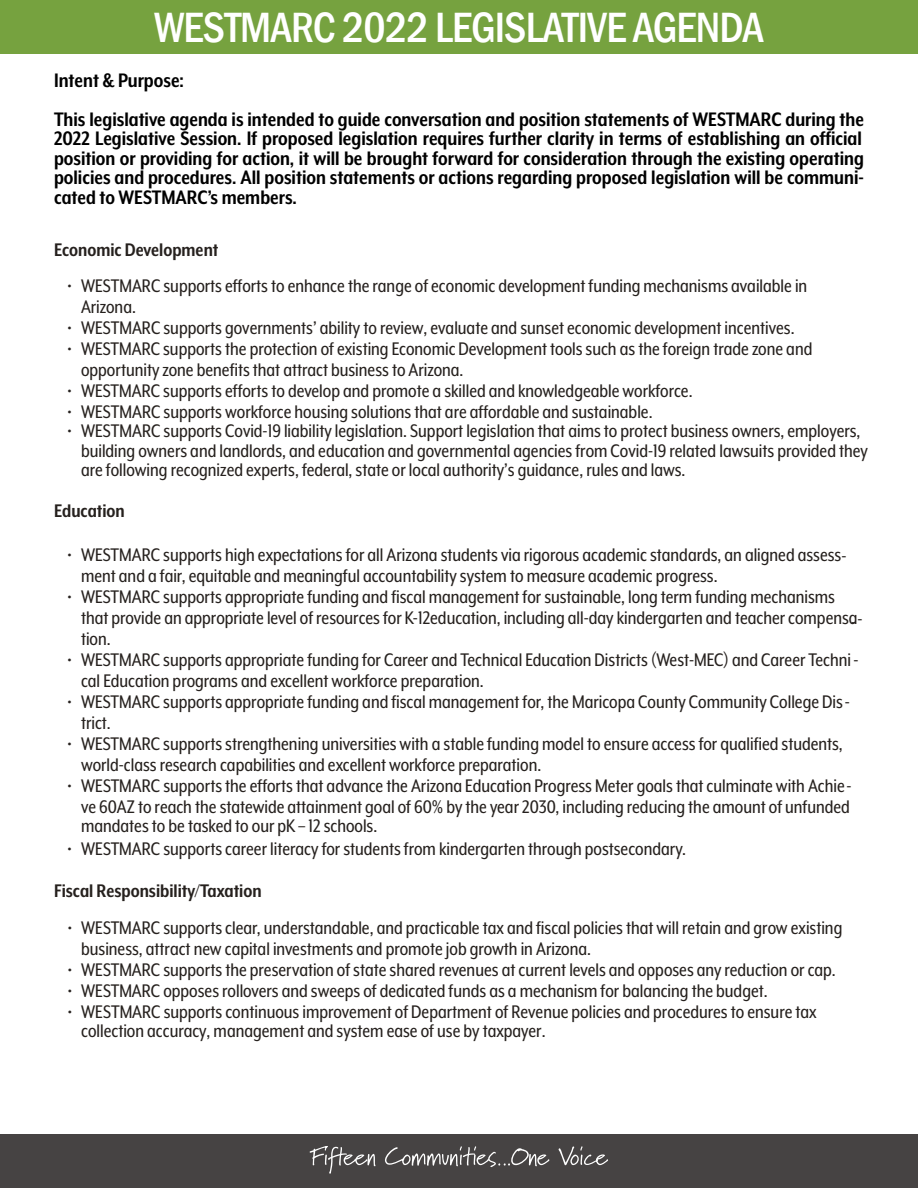
<style>
.page{position:relative;width:918px;height:1188px;background:#fff}
.page>*{position:absolute;margin:0;border:0;box-sizing:border-box;transform-origin:0 0}
.t1{font:500 condensed 43.5px "Franklin Gothic";letter-spacing:-.02em;color:#fff}
.t2{font:700 22.5px/19.5px "Mr Eaves XL Mod Nar OT";color:#000}
.t3{font:21px/21px "Mr Eaves XL Mod Nar OT";color:#26211e}
.t4{font:700 21px "Mr Eaves XL Mod Nar OT";color:#26211e}
</style>
<div class="page">
<div style="left:0;top:0;width:918px;height:54px;background:#76a23f"></div>
<div style="left:0;top:1134px;width:918px;height:54px;background:#464343"></div>
<svg style="left:310px;top:1146px;width:298px;height:28px"></svg>
<h1 class="t1" style="left:154px;top:-1px;width:611px">WESTMARC 2022 LEGISLATIVE AGENDA</h1>
<p class="t2" style="left:54px;top:61px;width:811px;line-height:39px">Intent &amp; Purpose:<br>This legislative agenda is intended to guide conversation and position statements of WESTMARC during the</p>
<p class="t2" style="left:54px;top:129px;width:812px;text-align:justify">2022 Legislative Session. If proposed legislation requires further clarity in terms of establishing an official position or providing for action, it will be brought forward for consideration through the existing operating policies and procedures. All position statements or actions regarding proposed legislation will be communi&shy;cated to WESTMARC’s members.</p>
<p class="t4" style="left:54px;top:240px;width:166px">Economic Development</p>
<p class="t3" style="left:81px;top:276px;width:728px;text-indent:-13px">• WESTMARC supports efforts to enhance the range of economic development funding mechanisms available in<br>Arizona.</p>
<p class="t3" style="left:67px;top:318px;width:729px">• WESTMARC supports governments’ ability to review, evaluate and sunset economic development incentives.</p>
<p class="t3" style="left:81px;top:339px;width:733px;text-indent:-14px">• WESTMARC supports the protection of existing Economic Development tools such as the foreign trade zone and opportunity zone benefits that attract business to Arizona.</p>
<p class="t3" style="left:68px;top:381px;width:627px">• WESTMARC supports efforts to develop and promote a skilled and knowledgeable workforce.</p>
<p class="t3" style="left:68px;top:401px;width:587px">• WESTMARC supports workforce housing solutions that are affordable and sustainable.</p>
<p class="t3" style="left:81px;top:421px;width:788px;line-height:19.5px;text-indent:-14px">• WESTMARC supports Covid-19 liability legislation. Support legislation that aims to protect business owners, employers, building owners and landlords, and education and governmental agencies from Covid-19 related lawsuits provided they are following recognized experts, federal, state or local authority’s guidance, rules and laws.</p>
<p class="t4" style="left:54px;top:501px;width:72px">Education</p>
<p class="t3" style="left:81px;top:544px;width:767px;text-indent:-14px">• WESTMARC supports high expectations for all Arizona students via rigorous academic standards, an aligned assess&shy;ment and a fair, equitable and meaningful accountability system to measure academic progress.</p>
<p class="t3" style="left:81px;top:586px;width:783px;text-indent:-14px">• WESTMARC supports appropriate funding and fiscal management for sustainable, long term funding mechanisms that provide an appropriate level of resources for K-12education, including all-day kindergarten and teacher compensa&shy;tion.</p>
<p class="t3" style="left:68px;top:649px;width:792px">• WESTMARC supports appropriate funding for Career and Technical Education Districts (West-MEC) and Career Techni-</p>
<p class="t3" style="left:851px;top:612px;width:7px">-</p>
<p class="t3" style="left:81px;top:670px;width:404px">cal Education programs and excellent workforce preparation.</p>
<p class="t3" style="left:81px;top:691px;width:770px;text-indent:-14px">• WESTMARC supports appropriate funding and fiscal management for, the Maricopa County Community College Dis&shy;trict.</p>
<p class="t3" style="left:81px;top:733px;width:763px;text-indent:-14px">• WESTMARC supports strengthening universities with a stable funding model to ensure access for qualified students, world-class research capabilities and excellent workforce preparation.</p>
<p class="t3" style="left:81px;top:775px;width:772px;line-height:20.2px;text-align:justify;text-indent:-14px">• WESTMARC supports the efforts that advance the Arizona Education Progress Meter goals that culminate with Achie&shy;ve 60AZ to reach the statewide attainment goal of 60% by the year 2030, including reducing the amount of unfunded mandates to be tasked to our pK – 12 schools.</p>
<p class="t3" style="left:68px;top:838px;width:620px">• WESTMARC supports career literacy for students from kindergarten through postsecondary.</p>
<p class="t4" style="left:54px;top:880px;width:209px">Fiscal Responsibility/Taxation</p>
<p class="t3" style="left:81px;top:918px;width:763px;text-indent:-14px">• WESTMARC supports clear, understandable, and practicable tax and fiscal policies that will retain and grow existing business, attract new capital investments and promote job growth in Arizona.</p>
<p class="t3" style="left:68px;top:960px;width:770px">• WESTMARC supports the preservation of state shared revenues at current levels and opposes any reduction or cap.</p>
<p class="t3" style="left:68px;top:981px;width:701px">• WESTMARC opposes rollovers and sweeps of dedicated funds as a mechanism for balancing the budget.</p>
<p class="t3" style="left:81px;top:1002px;width:737px;line-height:19.5px;text-indent:-14px">• WESTMARC supports continuous improvement of Department of Revenue policies and procedures to ensure tax collection accuracy, management and system ease of use by taxpayer.</p>
</div>
